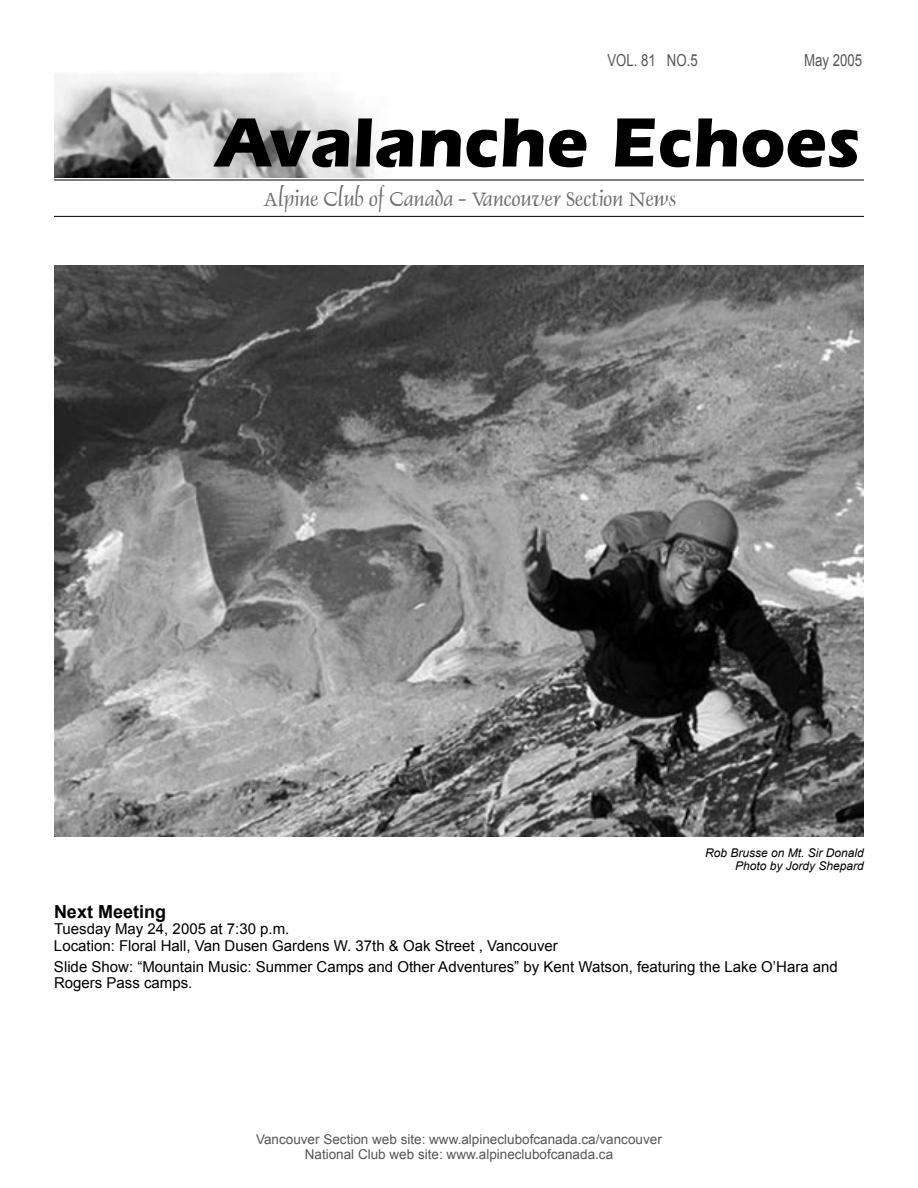
<style>
.page{position:relative;width:918px;height:1188px;background:#fff}
.page>*{position:absolute;margin:0;border:0;box-sizing:border-box;transform-origin:0 0}
.t1{font:700 72px "Itc Eras";color:#000;scale:.96 1}
.t2{font:22.5px "Dauphin Plain";color:#6f6f6f}
.t3{font:700 18px "Arial";color:#000}
.t4{font:16.5px "Arial";color:#565656;scale:.8 1}
.t5{font:15px/16.5px "Arial";color:#000}
.t6{font:13.5px/15px "Arial";color:#565656;text-align:center}
.t7{font:italic 12px/13.5px "Arial";color:#000;text-align:right}
</style>
<div class="page">
<img style="left:54px;top:266px;width:810px;height:571px">
<img style="left:54px;top:74px;width:322px;height:104px">
<hr style="left:54px;top:216px;width:810px;height:1px;background:#000">
<hr style="left:54px;top:180px;width:810px;height:1px;background:#000">
<p class="t4" style="left:608px;top:51px;width:114px">VOL. 81 NO.5</p>
<p class="t4" style="left:804px;top:51px;width:74px">May 2005</p>
<h1 class="t1" style="left:216px;top:101px;width:672px">Avalanche Echoes</h1>
<h2 class="t2" style="left:263px;top:185px;width:414px">Alpine Club of Canada - Vancouver Section News</h2>
<p class="t7" style="left:705px;top:846px;width:160px">Rob Brusse on Mt. Sir Donald<br>Photo by Jordy Shepard</p>
<p class="t3" style="left:54px;top:901px;width:114px">Next Meeting</p>
<p class="t5" style="left:54px;top:921px;width:505px">Tuesday May 24, 2005 at 7:30 p.m.<br>Location: Floral Hall, Van Dusen Gardens W. 37th &amp; Oak Street , Vancouver</p>
<p class="t5" style="left:54px;top:958px;width:785px">Slide Show: “Mountain Music: Summer Camps and Other Adventures” by Kent Watson, featuring the Lake O’Hara and<br>Rogers Pass camps.</p>
<p class="t6" style="left:256px;top:1132px;width:407px">Vancouver Section web site: www.alpineclubofcanada.ca/vancouver<br>National Club web site: www.alpineclubofcanada.ca</p>
</div>
